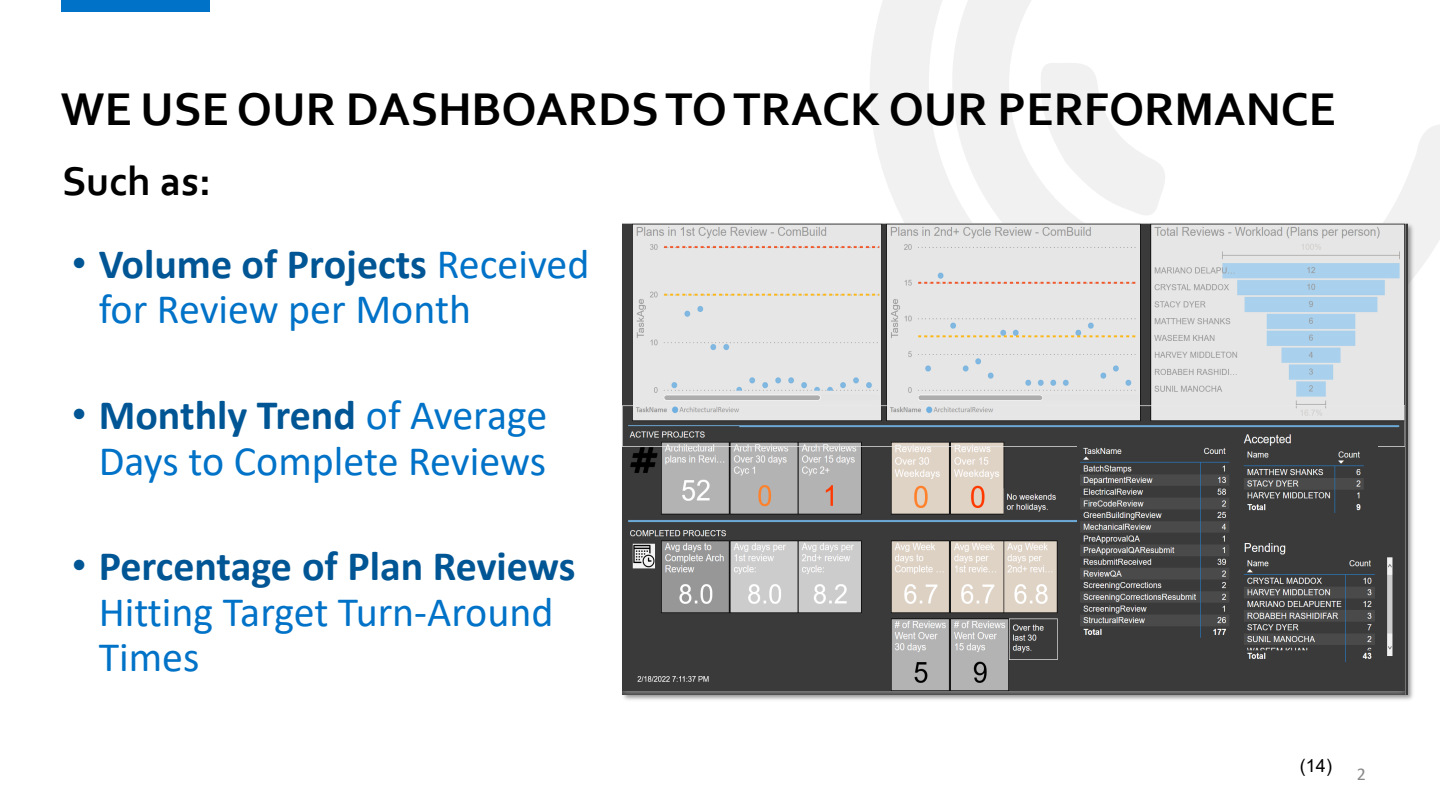
<style>
.page{position:relative;width:1440px;height:810px;background:#fff}
.page>*{position:absolute;margin:0;border:0;box-sizing:border-box;transform-origin:0 0}
.t1{font:700 48px "Corbel";color:#000}
.t2{font:42px/45.5px "Calibri";color:#0072c7}
.t3{font:700 42px "Corbel";color:#000}
.t4{font:18px "Arial";color:#000}
.t5{font:18px "Calibri";color:#898989}
.s1{font-family:"Arial";color:#005695}
.s2{font-weight:700;color:#005695}
</style>
<div class="page">
<svg style="left:870px;top:0;width:570px;height:273px"></svg>
<svg style="left:931px;top:0;width:379px;height:220px"></svg>
<svg style="left:1038px;top:58px;width:137px;height:162px"></svg>
<div style="left:61px;top:0;width:149px;height:11px;background:#0072c7"></div>
<img style="left:622px;top:220px;width:795px;height:480px">
<img style="left:623px;top:224px;width:784px;height:470px">
<h2 class="t1" style="left:61px;top:80px;width:1277px">WE USE OUR DASHBOARDS TO TRACK OUR PERFORMANCE</h2>
<h1 class="t3" style="left:62px;top:155px;width:151px">Such as:</h1>
<p class="t2" style="left:99px;top:240px;width:492px;text-indent:-27px"><span class="s1">•</span> <span class="s2">Volume of Projects</span> Received for Review per Month</p>
<p class="t2" style="left:72px;top:392px;width:477px;text-align:right"><span class="s1">•</span> <span class="s2">Monthly Trend</span> of Average<br>Days to Complete Reviews</p>
<p class="t2" style="left:99px;top:543px;width:478px;text-indent:-27px"><span class="s1">•</span> <span class="s2">Percentage of Plan Reviews<br></span>Hitting Target Turn-Around<br>Times</p>
<p class="t4" style="left:1300px;top:753px;width:34px">(14)</p>
<p class="t5" style="left:1357px;top:761px;width:11px">2</p>
</div>
